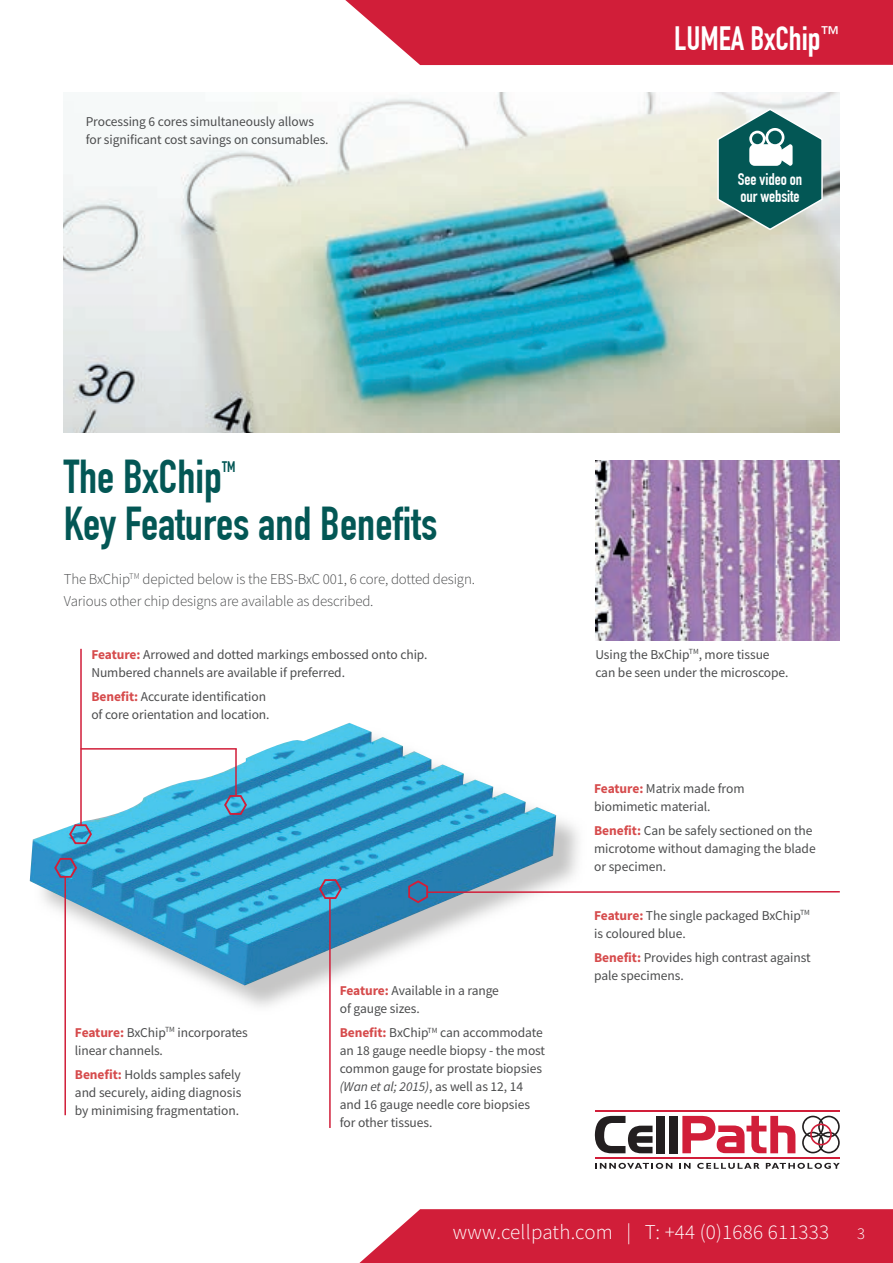
<style>
.page{position:relative;width:893px;height:1263px;background:#fff}
.page>*{position:absolute;margin:0;border:0;box-sizing:border-box;transform-origin:0 0}
.t1{font:700 46.5px "DIN Condensed";color:#035755}
.t2{font:700 33px "DIN Condensed";color:#fff}
.t3{font:300 21px "Source Sans Pro";letter-spacing:.01em;color:#fff}
.t4{font:700 16.5px/16.5px "DIN Condensed";letter-spacing:-.005em;color:#fff}
.t5{font:300 16.5px "Source Sans Pro";color:#fff}
.t6{font:300 15px/22.5px "Source Sans Pro";letter-spacing:-.01em;color:#4b4c4d}
.t7{font:700 15px "DIN Condensed";color:#035755}
.t8{font:13.5px/18px "Source Sans Pro";letter-spacing:-.005em;color:#4b4c4d}
.s1{font-weight:700;color:#d64b4c}
.s2{font-style:italic}
</style>
<div class="page">
<svg style="left:345px;top:0;width:548px;height:65px;background:#d42e47"></svg>
<svg style="left:359px;top:1209px;width:534px;height:54px;background:#d32b45"></svg>
<svg style="left:595px;top:1163px;width:77px;height:6px"></svg>
<svg style="left:679px;top:1163px;width:11px;height:6px"></svg>
<svg style="left:697px;top:1163px;width:62px;height:6px"></svg>
<svg style="left:766px;top:1163px;width:74px;height:6px"></svg>
<hr style="left:595px;top:1157px;width:245px;height:2px;background:#d11e39">
<svg style="left:802px;top:1116px;width:38px;height:37px"></svg>
<svg style="left:595px;top:1116px;width:57px;height:37px"></svg>
<div style="left:656px;top:1116px;width:8px;height:37px;background:#231f20"></div>
<div style="left:669px;top:1116px;width:8px;height:37px;background:#231f20"></div>
<svg style="left:682px;top:1116px;width:113px;height:37px"></svg>
<hr style="left:595px;top:1110px;width:245px;height:2px;background:#d11e39">
<img style="left:64px;top:92px;width:776px;height:341px">
<svg style="left:716px;top:107px;width:108px;height:124px"></svg>
<img style="left:30px;top:723px;width:526px;height:262px">
<svg style="left:53px;top:857px;width:26px;height:22px"></svg>
<hr style="left:64px;top:877px;width:2px;height:238px;background:#d11e39">
<svg style="left:68px;top:823px;width:25px;height:22px"></svg>
<hr style="left:80px;top:649px;width:2px;height:176px;background:#d11e39">
<svg style="left:223px;top:794px;width:25px;height:22px"></svg>
<hr style="left:235px;top:749px;width:2px;height:47px;background:#d11e39">
<svg style="left:407px;top:879px;width:22px;height:25px"></svg>
<hr style="left:427px;top:891px;width:413px;height:2px;background:#d11e39">
<svg style="left:318px;top:878px;width:25px;height:22px"></svg>
<hr style="left:329px;top:898px;width:2px;height:230px;background:#d11e39">
<img style="left:595px;top:460px;width:245px;height:180px">
<hr style="left:81px;top:748px;width:156px;height:2px;background:#d11e39">
<p class="t8" style="left:86px;top:113px;width:244px">Processing 6 cores simultaneously allows for significant cost savings on consumables.</p>
<h2 class="t2" style="left:674px;top:19px;width:167px">LUMEA BxChip<sup>™</sup></h2>
<p class="t4" style="left:738px;top:171px;width:66px">See video on our website</p>
<h1 class="t1" style="left:64px;top:450px;width:160px">The BxChip</h1>
<p class="t7" style="left:222px;top:458px;width:15px">TM</p>
<h1 class="t1" style="left:64px;top:496px;width:375px">Key Features and Benefits</h1>
<p class="t6" style="left:64px;top:567px;width:413px">The BxChip<sup>TM</sup> depicted below is the EBS-BxC 001, 6 core, dotted design.<br>Various other chip designs are available as described.</p>
<p class="t8" style="left:91px;top:645px;width:338px"><span class="s1">Feature:</span> Arrowed and dotted markings embossed onto chip.<br>Numbered channels are available if preferred.</p>
<p class="t8" style="left:91px;top:688px;width:180px"><span class="s1">Benefit:</span> Accurate identification of core orientation and location.</p>
<p class="t8" style="left:75px;top:1023px;width:174px"><span class="s1">Feature:</span> BxChip<sup>TM</sup> incorporates linear channels.</p>
<p class="t8" style="left:75px;top:1065px;width:168px;text-align:justify"><span class="s1">Benefit:</span> Holds samples safely and securely, aiding diagnosis by minimising fragmentation.</p>
<p class="t8" style="left:340px;top:981px;width:161px"><span class="s1">Feature:</span> Available in a range of gauge sizes.</p>
<p class="t8" style="left:340px;top:1024px;width:207px"><span class="s1">Benefit:</span> BxChip<sup>TM</sup> can accommodate an 18 gauge needle biopsy - the most common gauge for prostate biopsies <span class="s2">(Wan et al; 2015)</span>, as well as 12, 14 and 16 gauge needle core biopsies for other tissues.</p>
<p class="t8" style="left:595px;top:645px;width:195px">Using the BxChip<sup>TM</sup>, more tissue can be seen under the microscope.</p>
<p class="t8" style="left:594px;top:779px;width:152px"><span class="s1">Feature:</span> Matrix made from biomimetic material.</p>
<p class="t8" style="left:594px;top:821px;width:223px"><span class="s1">Benefit:</span> Can be safely sectioned on the microtome without damaging the blade or specimen.</p>
<p class="t8" style="left:594px;top:906px;width:217px"><span class="s1">Feature:</span> The single packaged BxChip<sup>TM </sup>is coloured blue.</p>
<p class="t8" style="left:594px;top:948px;width:218px"><span class="s1">Benefit:</span> Provides high contrast against pale specimens.</p>
<h3 class="t3" style="left:453px;top:1219px;width:378px">www.cellpath.com | T: +44 (0)1686 611333</h3>
<p class="t5" style="left:857px;top:1223px;width:9px">3</p>
</div>
